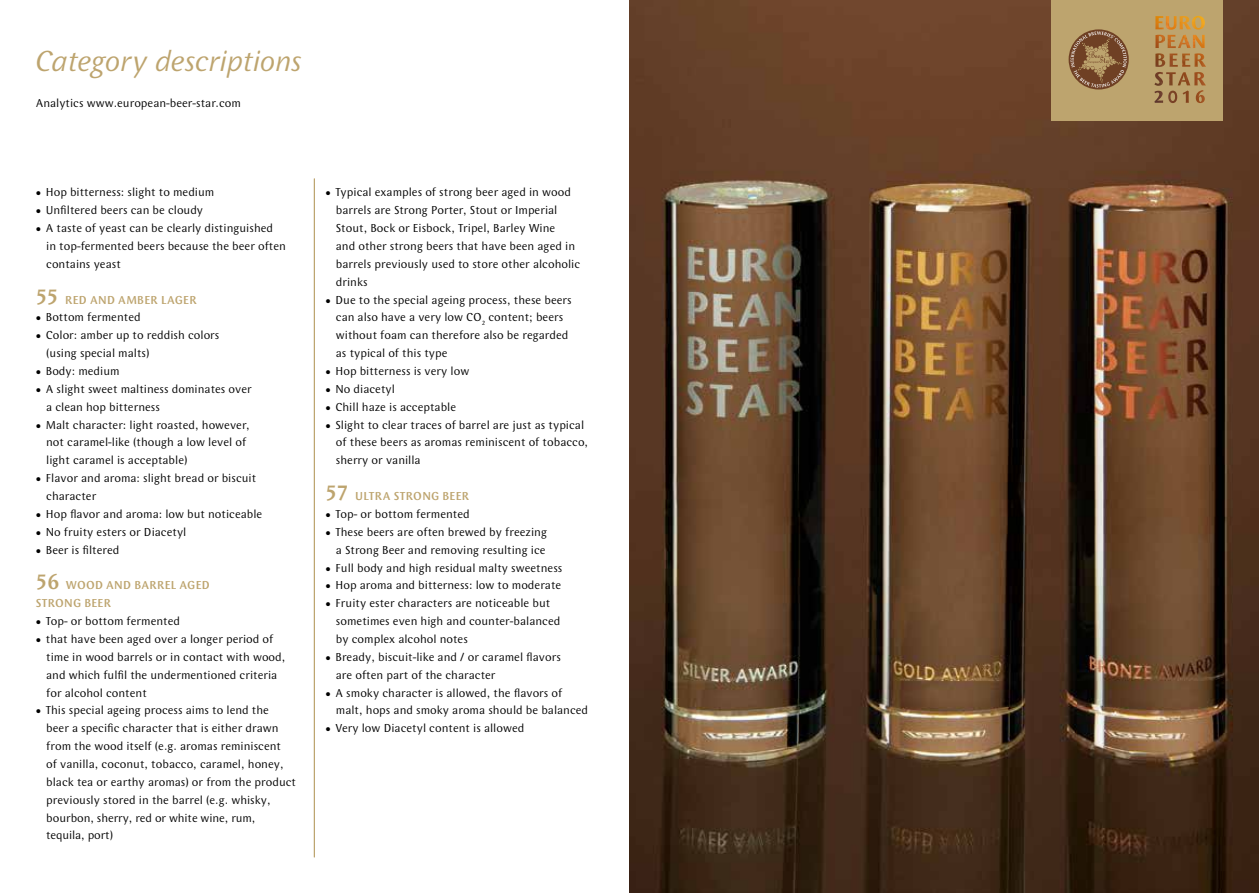
<style>
.page{position:relative;width:1259px;height:893px;background:#fff}
.page>*{position:absolute;margin:0;border:0;box-sizing:border-box;transform-origin:0 0}
.t1{font:italic 30px "Wunderlich";letter-spacing:-.02em;color:#bda46e}
.t2{font:12px/17.9px "Wunderlich";color:#000}
.t3{font:500 12px/17.9px "Wunderlich";letter-spacing:.02em;color:#bda46e}
.s1{font-size:24px}
</style>
<div class="page">
<img style="left:629px;top:0;width:630px;height:893px">
<div style="left:1051px;top:0;width:172px;height:120px;background:#bda46e"></div>
<svg style="left:1068px;top:29px;width:60px;height:61px"></svg>
<svg style="left:1070px;top:31px;width:56px;height:57px"></svg>
<img style="left:1155px;top:16px;width:49px;height:32px">
<hr style="left:314px;top:179px;width:1px;height:678px;background:#bda46e">
<h1 class="t1" style="left:36px;top:45px;width:269px">Category descriptions</h1>
<p class="t2" style="left:36px;top:94px;width:207px">Analytics www.european-beer-star.com</p>
<p class="t2" style="left:36px;top:184px;width:180px">• Hop bitterness: slight to medium</p>
<p class="t2" style="left:36px;top:201px;width:169px">• Unfiltered beers can be cloudy</p>
<p class="t2" style="left:46px;top:219px;width:241px;text-indent:-10px">• A taste of yeast can be clearly distinguished in top-fermented beers because the beer often contains yeast</p>
<p class="t3" style="left:36px;top:291px;width:163px"><span class="s1">55</span> RED AND AMBER LAGER</p>
<p class="t2" style="left:36px;top:309px;width:106px">• Bottom fermented</p>
<p class="t2" style="left:46px;top:326px;width:175px;text-indent:-10px">• Color: amber up to reddish colors (using special malts)</p>
<p class="t2" style="left:36px;top:362px;width:85px">• Body: medium</p>
<p class="t2" style="left:46px;top:380px;width:207px;text-indent:-10px">• A slight sweet maltiness dominates over a clean hop bitterness</p>
<p class="t2" style="left:46px;top:416px;width:205px;text-indent:-10px">• Malt character: light roasted, however, not caramel-like (though a low level of light caramel is acceptable)</p>
<p class="t2" style="left:46px;top:469px;width:212px;text-indent:-10px">• Flavor and aroma: slight bread or biscuit character</p>
<p class="t2" style="left:36px;top:505px;width:228px">• Hop flavor and aroma: low but noticeable</p>
<p class="t2" style="left:36px;top:523px;width:152px">• No fruity esters or Diacetyl</p>
<p class="t2" style="left:36px;top:541px;width:85px">• Beer is filtered</p>
<p class="t3" style="left:36px;top:576px;width:175px"><span class="s1">56</span> WOOD AND BARREL AGED<br>STRONG BEER</p>
<p class="t2" style="left:36px;top:612px;width:146px">• Top- or bottom fermented</p>
<p class="t2" style="left:46px;top:630px;width:241px;text-indent:-10px">• that have been aged over a longer period of time in wood barrels or in contact with wood, and which fulfil the undermentioned criteria for alcohol content</p>
<p class="t2" style="left:46px;top:701px;width:251px;text-indent:-10px">• This special ageing process aims to lend the<br>beer a specific character that is either drawn from the wood itself (e.g. aromas reminiscent<br>of vanilla, coconut, tobacco, caramel, honey, black tea or earthy aromas) or from the product previously stored in the barrel (e.g. whisky, bourbon, sherry, red or white wine, rum, tequila, port)</p>
<p class="t2" style="left:336px;top:184px;width:246px;text-indent:-10px">• Typical examples of strong beer aged in wood barrels are Strong Porter, Stout or Imperial Stout, Bock or Eisbock, Tripel, Barley Wine<br>and other strong beers that have been aged in barrels previously used to store other alcoholic drinks</p>
<p class="t2" style="left:336px;top:291px;width:237px;text-indent:-10px">• Due to the special ageing process, these beers can also have a very low CO<sub>2</sub> content; beers without foam can therefore also be regarded as typical of this type</p>
<p class="t2" style="left:325px;top:362px;width:145px">• Hop bitterness is very low</p>
<p class="t2" style="left:325px;top:380px;width:71px">• No diacetyl</p>
<p class="t2" style="left:325px;top:398px;width:132px">• Chill haze is acceptable</p>
<p class="t2" style="left:336px;top:416px;width:254px;text-indent:-10px">• Slight to clear traces of barrel are just as typical of these beers as aromas reminiscent of tobacco, sherry or vanilla</p>
<p class="t3" style="left:325px;top:487px;width:145px"><span class="s1">57</span> ULTRA STRONG BEER</p>
<p class="t2" style="left:325px;top:505px;width:146px">• Top- or bottom fermented</p>
<p class="t2" style="left:325px;top:523px;width:223px;text-align:right">• These beers are often brewed by freezing a Strong Beer and removing resulting ice</p>
<p class="t2" style="left:325px;top:559px;width:239px">• Full body and high residual malty sweetness</p>
<p class="t2" style="left:325px;top:576px;width:237px">• Hop aroma and bitterness: low to moderate</p>
<p class="t2" style="left:336px;top:594px;width:226px;text-indent:-10px">• Fruity ester characters are noticeable but sometimes even high and counter-balanced by complex alcohol notes</p>
<p class="t2" style="left:336px;top:648px;width:227px;text-indent:-10px">• Bready, biscuit-like and / or caramel flavors are often part of the character</p>
<p class="t2" style="left:336px;top:684px;width:254px;text-indent:-10px">• A smoky character is allowed, the flavors of malt, hops and smoky aroma should be balanced</p>
<p class="t2" style="left:325px;top:719px;width:200px">• Very low Diacetyl content is allowed</p>
</div>
